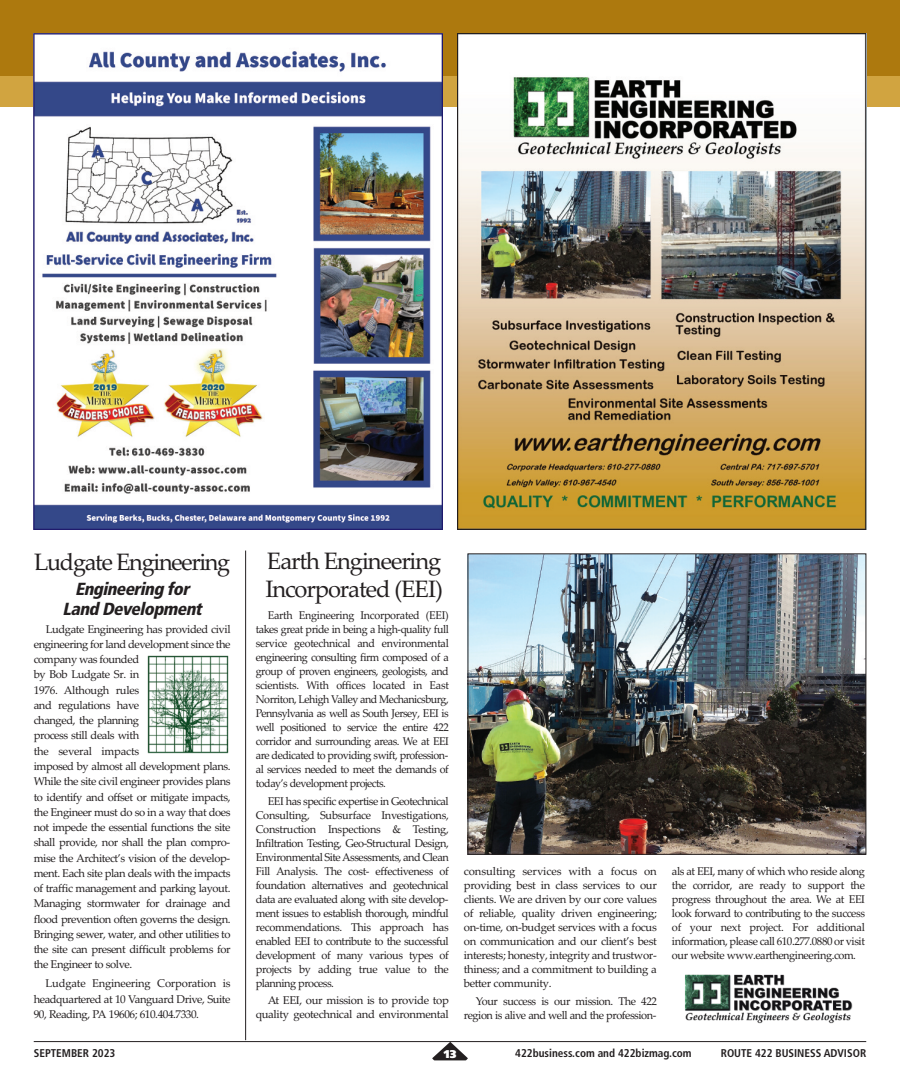
<style>
.page{position:relative;width:900px;height:1092px;background:#fff}
.page>*{position:absolute;margin:0;border:0;box-sizing:border-box;transform-origin:0 0}
.t1{font:23.75px/27.5px "Palatino Linotype";letter-spacing:-.045em;color:#231f20}
.t2{font:italic 900 condensed 17.5px/20px "Frutiger";color:#231f20;text-align:center}
.t3{font:11.25px/14px "Palatino Linotype";letter-spacing:-.04em;color:#231f20;text-align:justify}
.t4{font:11.25px/14px "Palatino Linotype";letter-spacing:-.04em;color:#231f20;text-align:justify;scale:.96 1}
.t5{font:700 condensed 11.25px "Frutiger";color:#231f20}
.t6{font:900 11.25px "Frutiger";color:#fff}
</style>
<div class="page">
<div style="left:0;top:70px;width:900px;height:36px;background:#d1a440"></div>
<div style="left:0;top:0;width:900px;height:75px;background:#ad790e"></div>
<hr style="left:34px;top:1041px;width:832px;height:1px;background:#231f20">
<svg style="left:432px;top:1041px;width:36px;height:19px"></svg>
<img style="left:470px;top:555px;width:394px;height:297px">
<div style="left:468px;top:553px;width:398px;height:301px;border:1px solid #231f20"></div>
<img style="left:685px;top:974px;width:168px;height:50px">
<img style="left:34px;top:34px;width:408px;height:495px">
<img style="left:458px;top:34px;width:408px;height:495px">
<hr style="left:245px;top:550px;width:1px;height:489px;background:#231f20">
<img style="left:147px;top:655px;width:82px;height:99px">
<h1 class="t1" style="left:34px;top:548px;width:198px">Ludgate Engineering</h1>
<h2 class="t2" style="left:63px;top:580px;width:144px">Engineering for<br>Land Development</h2>
<p class="t3" style="left:34px;top:621px;width:198px;line-height:15.2px;text-align:left;text-indent:12px">Ludgate Engineering has provided civil engineering for land development since the company was founded<br>by Bob Ludgate Sr. in<br>1976. Although rules<br>and regulations have<br>changed, the planning<br>process still deals with<br>the several impacts<br>imposed by almost all development plans.<br>While the site civil engineer provides plans to identify and offset or mitigate impacts, the Engineer must do so in a way that does not impede the essential functions the site shall provide, nor shall the plan compro&shy;mise the Architect’s vision of the develop&shy;ment. Each site plan deals with the impacts of traffic management and parking layout.<br>Managing stormwater for drainage and flood prevention often governs the design.<br>Bringing sewer, water, and other utilities to the site can present difficult problems for the Engineer to solve.</p>
<p class="t3" style="left:34px;top:975px;width:198px;line-height:15.6px;text-indent:12px">Ludgate Engineering Corporation is headquartered at 10 Vanguard Drive, Suite 90, Reading, PA 19606; 610.404.7330.</p>
<h1 class="t1" style="left:265px;top:547px;width:179px">Earth Engineering<br>Incorporated (EEI)</h1>
<p class="t4" style="left:256px;top:608px;width:203px;text-indent:12px">Earth Engineering Incorporated (EEI) takes great pride in being a high-quality full service geotechnical and environmental engineering consulting firm composed of a group of proven engineers, geologists, and scientists. With offices located in East Norriton, Lehigh Valley and Mechanicsburg, Pennsylvania as well as South Jersey, EEI is well positioned to service the entire 422 corridor and surrounding areas. We at EEI are dedicated to providing swift, profession&shy;al services needed to meet the demands of today’s development projects.</p>
<p class="t3" style="left:256px;top:793px;width:195px;text-indent:12px">EEI has specific expertise in Geotechnical Consulting, Subsurface Investigations, Construction Inspections &amp; Testing, Infiltration Testing, Geo-Structural Design, Environmental Site Assessments, and Clean Fill Analysis. The cost- effectiveness of foundation alternatives and geotechnical data are evaluated along with site develop&shy;ment issues to establish thorough, mindful recommendations. This approach has enabled EEI to contribute to the successful development of many various types of projects by adding true value to the planning process.</p>
<p class="t3" style="left:256px;top:992px;width:195px;text-align:right">At EEI, our mission is to provide top quality geotechnical and environmental</p>
<p class="t3" style="left:464px;top:864px;width:195px">consulting services with a focus on providing best in class services to our clients. We are driven by our core values of reliable, quality driven engineering; on-time, on-budget services with a focus on communication and our client’s best interests; honesty, integrity and trustwor&shy;thiness; and a commitment to building a better community.</p>
<p class="t3" style="left:464px;top:993px;width:195px;text-align:right">Your success is our mission. The 422 region is alive and well and the profession-</p>
<p class="t3" style="left:672px;top:864px;width:195px">als at EEI, many of which who reside along the corridor, are ready to support the progress throughout the area. We at EEI look forward to contributing to the success of your next project. For additional information, please call 610.277.0880 or visit our website www.earthengineering.com.</p>
<p class="t5" style="left:34px;top:1048px;width:83px">SEPTEMBER 2023</p>
<p class="t6" style="left:444px;top:1049px;width:14px">13</p>
<p class="t5" style="left:515px;top:1048px;width:178px">422business.com and 422bizmag.com</p>
<p class="t5" style="left:721px;top:1048px;width:147px">ROUTE 422 BUSINESS ADVISOR</p>
</div>
